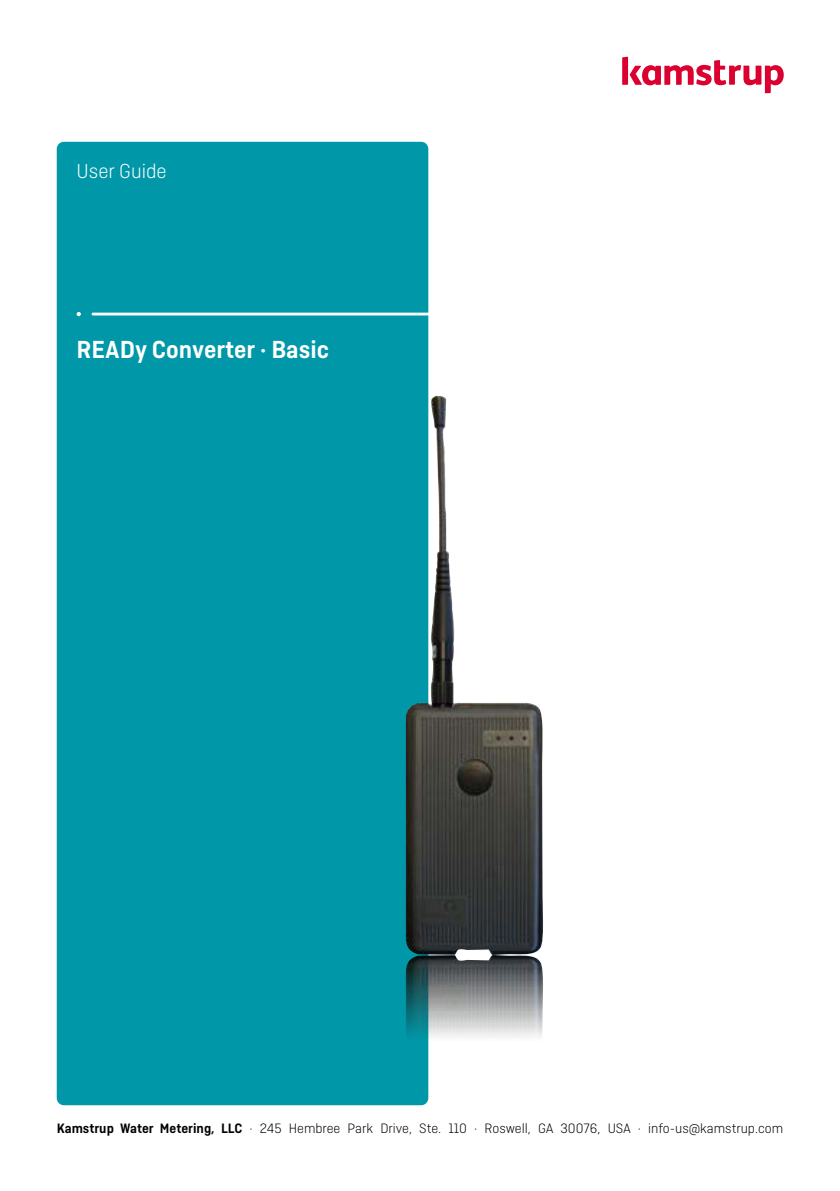
<style>
.page{position:relative;width:840px;height:1191px;background:#fff}
.page>*{position:absolute;margin:0;border:0;box-sizing:border-box;transform-origin:0 0}
.t1{font:600 26px "Ciutadella";color:#fff}
.t2{font:300 21.4px "Ciutadella";color:#fff}
.t3{font:300 14.4px "Ciutadella";color:#000}
.s1{font-weight:600}
</style>
<div class="page">
<div style="left:57px;top:142px;width:371px;height:963px;background:#0098a9;border-radius:7px"></div>
<svg style="left:77px;top:312px;width:352px;height:4px"></svg>
<svg style="left:622px;top:57px;width:161px;height:36px"></svg>
<img style="left:405px;top:396px;width:138px;height:710px">
<h2 class="t2" style="left:77px;top:159px;width:92px">User Guide</h2>
<h1 class="t1" style="left:77px;top:335px;width:254px">READy Converter · Basic</h1>
<p class="t3" style="left:57px;top:1120px;width:727px"><span class="s1">Kamstrup Water Metering, LLC</span> · 245 Hembree Park Drive, Ste. 110 · Roswell, GA 30076, USA · info-us@kamstrup.com</p>
</div>
